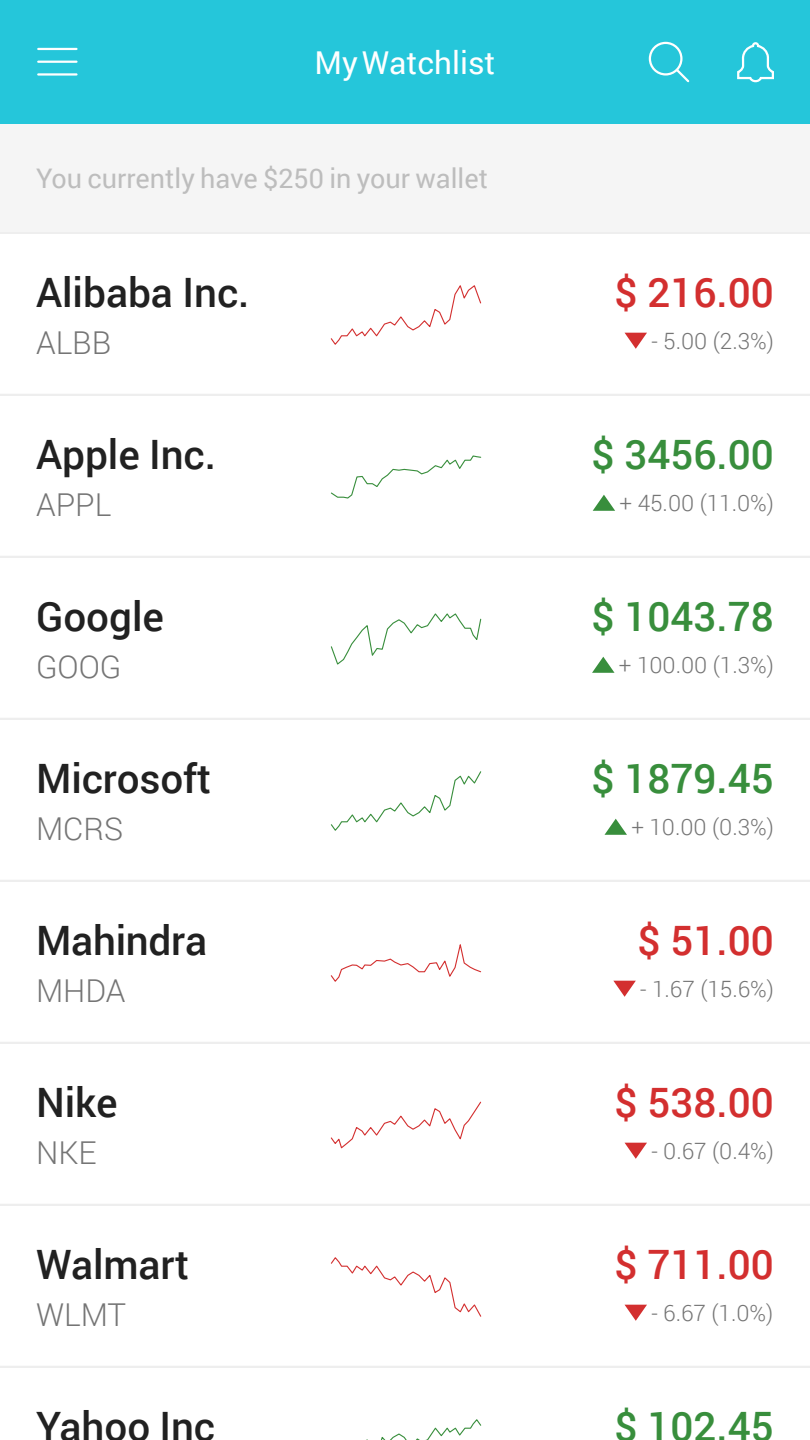
<style>
.page{position:relative;width:810px;height:1440px;background:#fff}
.page>*{position:absolute;margin:0;border:0;box-sizing:border-box;transform-origin:0 0}
.t1{font:500 40.5px "Roboto";color:#212121}
.t2{font:500 40.5px "Roboto";color:#388e3c}
.t3{font:500 40.5px "Roboto";color:#d32f2f}
.t4{font:300 31.5px "Roboto";color:#757575}
.t5{font:31.5px "Roboto";color:#fff}
.t6{font:27px "Roboto";color:#bdbdbd}
.t7{font:300 22.5px "Roboto";color:#757575}
</style>
<div class="page">
<div style="left:0;top:0;width:810px;height:124px;background:#25c6da"></div>
<div style="left:649px;top:42px;width:34px;height:34px;border:2px solid #fff;border-radius:50%"></div>
<svg style="left:674px;top:67px;width:16px;height:16px"></svg>
<hr style="left:38px;top:61px;width:38px;height:2px;background:#fff">
<hr style="left:38px;top:48px;width:38px;height:2px;background:#fff">
<hr style="left:38px;top:73px;width:38px;height:3px;background:#fff">
<hr style="left:0;top:232px;width:810px;height:2px;background:#eee">
<div style="left:0;top:124px;width:810px;height:108px;background:#f5f5f5"></div>
<svg style="left:737px;top:42px;width:37px;height:41px"></svg>
<hr style="left:0;top:394px;width:810px;height:2px;background:#eee">
<hr style="left:0;top:556px;width:810px;height:2px;background:#eee">
<hr style="left:0;top:718px;width:810px;height:2px;background:#eee">
<hr style="left:0;top:880px;width:810px;height:2px;background:#eee">
<svg style="left:366px;top:1419px;width:116px;height:21px"></svg>
<svg style="left:625px;top:1143px;width:22px;height:16px"></svg>
<svg style="left:330px;top:1101px;width:152px;height:48px"></svg>
<svg style="left:592px;top:657px;width:23px;height:16px"></svg>
<svg style="left:330px;top:613px;width:152px;height:52px"></svg>
<hr style="left:0;top:1042px;width:810px;height:2px;background:#eee">
<hr style="left:0;top:1204px;width:810px;height:2px;background:#eee">
<hr style="left:0;top:1366px;width:810px;height:2px;background:#eee">
<svg style="left:605px;top:819px;width:22px;height:16px"></svg>
<svg style="left:330px;top:771px;width:152px;height:60px"></svg>
<svg style="left:613px;top:981px;width:23px;height:16px"></svg>
<svg style="left:330px;top:944px;width:152px;height:38px"></svg>
<svg style="left:331px;top:1257px;width:151px;height:60px"></svg>
<svg style="left:625px;top:1305px;width:22px;height:16px"></svg>
<svg style="left:625px;top:333px;width:22px;height:16px"></svg>
<svg style="left:330px;top:285px;width:152px;height:60px"></svg>
<svg style="left:593px;top:495px;width:22px;height:16px"></svg>
<svg style="left:331px;top:455px;width:151px;height:44px"></svg>
<h2 class="t5" style="left:315px;top:40px;width:182px">My Watchlist</h2>
<p class="t6" style="left:36px;top:159px;width:454px">You currently have $250 in your wallet</p>
<h1 class="t1" style="left:36px;top:264px;width:215px">Alibaba Inc.</h1>
<h1 class="t3" style="left:615px;top:264px;width:161px">$ 216.00</h1>
<p class="t7" style="left:651px;top:325px;width:124px">- 5.00 (2.3%)</p>
<h2 class="t4" style="left:36px;top:321px;width:77px">ALBB</h2>
<h1 class="t1" style="left:36px;top:426px;width:182px">Apple Inc.</h1>
<h1 class="t2" style="left:591px;top:426px;width:184px">$ 3456.00</h1>
<p class="t7" style="left:620px;top:487px;width:156px">+ 45.00 (11.0%)</p>
<h2 class="t4" style="left:36px;top:483px;width:77px">APPL</h2>
<h1 class="t1" style="left:36px;top:588px;width:130px">Google</h1>
<h1 class="t2" style="left:591px;top:588px;width:184px">$ 1043.78</h1>
<p class="t7" style="left:619px;top:649px;width:157px">+ 100.00 (1.3%)</p>
<h2 class="t4" style="left:36px;top:645px;width:87px">GOOG</h2>
<h1 class="t1" style="left:36px;top:750px;width:177px">Microsoft</h1>
<h1 class="t2" style="left:591px;top:750px;width:184px">$ 1879.45</h1>
<p class="t7" style="left:631px;top:811px;width:144px">+ 10.00 (0.3%)</p>
<h2 class="t4" style="left:36px;top:807px;width:89px">MCRS</h2>
<h1 class="t1" style="left:36px;top:912px;width:173px">Mahindra</h1>
<h1 class="t3" style="left:638px;top:912px;width:138px">$ 51.00</h1>
<p class="t7" style="left:640px;top:973px;width:135px">- 1.67 (15.6%)</p>
<h2 class="t4" style="left:36px;top:969px;width:91px">MHDA</h2>
<h1 class="t1" style="left:36px;top:1074px;width:83px">Nike</h1>
<h1 class="t3" style="left:615px;top:1074px;width:161px">$ 538.00</h1>
<p class="t7" style="left:651px;top:1135px;width:124px">- 0.67 (0.4%)</p>
<h2 class="t4" style="left:36px;top:1131px;width:62px">NKE</h2>
<h1 class="t1" style="left:36px;top:1236px;width:155px">Walmart</h1>
<h1 class="t3" style="left:615px;top:1236px;width:161px">$ 711.00</h1>
<p class="t7" style="left:651px;top:1297px;width:123px">- 6.67 (1.0%)</p>
<h2 class="t4" style="left:36px;top:1293px;width:92px">WLMT</h2>
<h1 class="t1" style="left:36px;top:1398px;width:181px">Yahoo Inc</h1>
<h1 class="t2" style="left:615px;top:1398px;width:161px">$ 102.45</h1>
</div>
